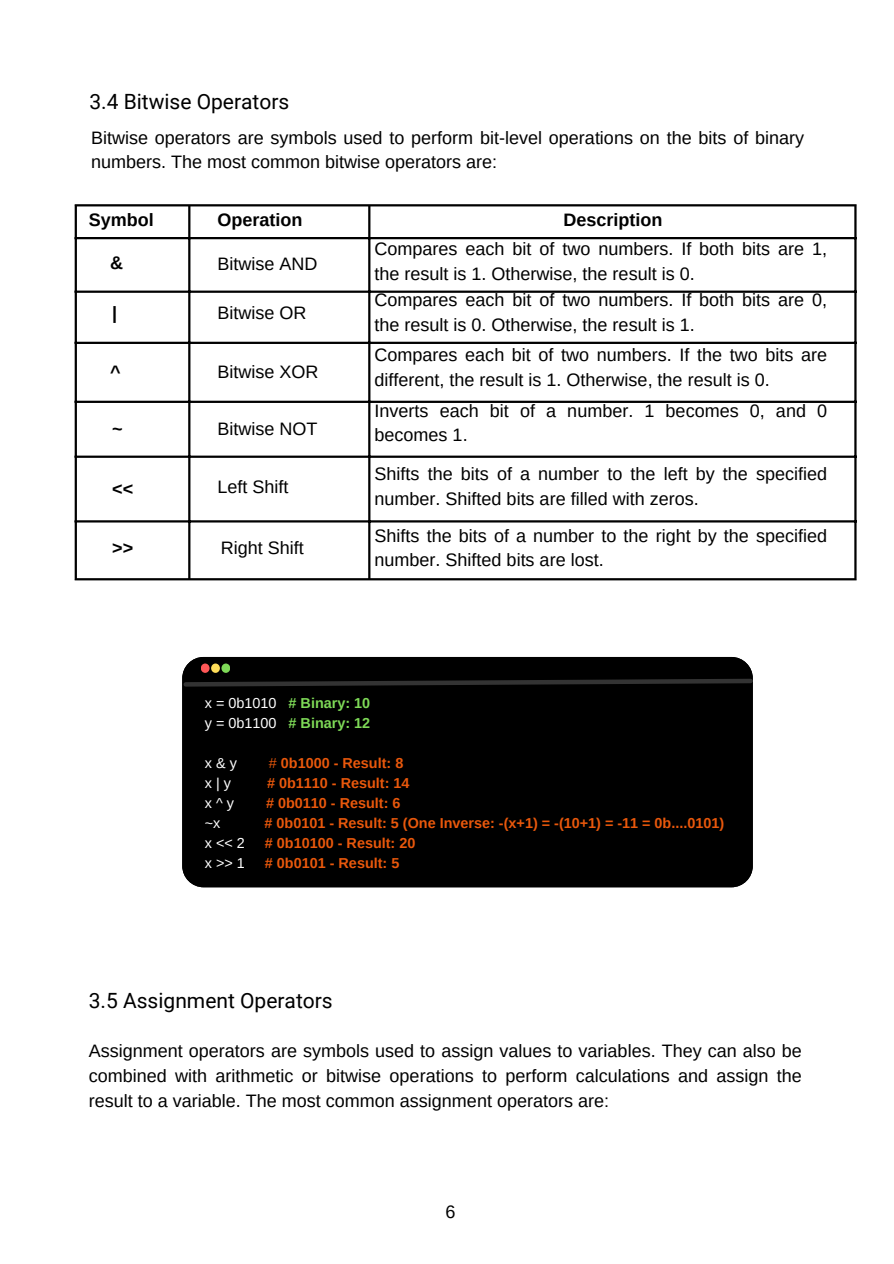
<style>
.page{position:relative;width:894px;height:1264px;background:#fff}
.page>*{position:absolute;margin:0;border:0;box-sizing:border-box;transform-origin:0 0}
.t1{font:21px "Roboto";color:#000}
.t2{font:18px/24.8px "Arimo";color:#000}
.t3{font:700 18px "Arimo";color:#000}
.t4{font:700 14.4px "Arimo";color:#e9580c}
.t5{font:14.4px "Arimo";color:#fff}
.t6{font:700 14.4px "Arimo";color:#7ed957}
.s1{font-weight:400}
</style>
<div class="page">
<hr style="left:75px;top:206px;width:2px;height:372px;background:#000">
<hr style="left:188px;top:206px;width:2px;height:372px;background:#000">
<hr style="left:368px;top:206px;width:2px;height:372px;background:#000">
<hr style="left:854px;top:206px;width:2px;height:372px;background:#000">
<hr style="left:75px;top:204px;width:781px;height:2px;background:#000">
<hr style="left:75px;top:237px;width:781px;height:2px;background:#000">
<hr style="left:75px;top:290px;width:781px;height:3px;background:#000">
<hr style="left:75px;top:342px;width:781px;height:2px;background:#000">
<hr style="left:75px;top:401px;width:781px;height:2px;background:#000">
<hr style="left:75px;top:455px;width:781px;height:3px;background:#000">
<hr style="left:75px;top:520px;width:781px;height:2px;background:#000">
<hr style="left:75px;top:578px;width:781px;height:2px;background:#000">
<div style="left:182px;top:657px;width:570px;height:230px;background:#000"></div>
<svg style="left:183px;top:678px;width:570px;height:9px;background:#191919"></svg>
<div style="left:201px;top:663px;width:8px;height:10px;background:#ff5757;border-radius:50%"></div>
<div style="left:211px;top:663px;width:9px;height:10px;background:#ffde59;border-radius:50%"></div>
<div style="left:221px;top:663px;width:9px;height:10px;background:#7ed957;border-radius:50%"></div>
<p class="t1" style="left:89px;top:89px;width:201px">3.4 Bitwise Operators</p>
<p class="t2" style="left:91px;top:125px;width:714px">Bitwise operators are symbols used to perform bit-level operations on the bits of binary numbers. The most common bitwise operators are:</p>
<p class="t3" style="left:89px;top:209px;width:66px">Symbol</p>
<p class="t3" style="left:217px;top:209px;width:86px">Operation</p>
<p class="t3" style="left:110px;top:253px;width:14px">&amp;</p>
<p class="t3" style="left:112px;top:302px;width:7px">|</p>
<p class="t2" style="left:217px;top:252px;width:101px">Bitwise AND</p>
<p class="t2" style="left:217px;top:300px;width:90px">Bitwise OR</p>
<p class="t3" style="left:110px;top:362px;width:12px">^</p>
<p class="t2" style="left:217px;top:359px;width:102px">Bitwise XOR</p>
<p class="t3" style="left:112px;top:419px;width:12px">~</p>
<p class="t2" style="left:217px;top:417px;width:101px">Bitwise NOT</p>
<p class="t3" style="left:112px;top:478px;width:22px">&lt;&lt;</p>
<p class="t2" style="left:217px;top:474px;width:72px">Left Shift</p>
<p class="t3" style="left:112px;top:538px;width:22px">&gt;&gt;</p>
<p class="t2" style="left:221px;top:535px;width:84px">Right Shift</p>
<p class="t3" style="left:563px;top:209px;width:100px">Description</p>
<p class="t2" style="left:374px;top:236px;width:454px">Compares each bit of two numbers. If both bits are 1, the result is 1. Otherwise, the result is 0.</p>
<p class="t2" style="left:374px;top:287px;width:454px">Compares each bit of two numbers. If both bits are 0, the result is 0. Otherwise, the result is 1.</p>
<p class="t2" style="left:374px;top:343px;width:454px">Compares each bit of two numbers. If the two bits are different, the result is 1. Otherwise, the result is 0.</p>
<p class="t2" style="left:374px;top:398px;width:454px">Inverts each bit of a number. 1 becomes 0, and 0 becomes 1.</p>
<p class="t2" style="left:374px;top:461px;width:454px">Shifts the bits of a number to the left by the specified number. Shifted bits are filled with zeros.</p>
<p class="t2" style="left:374px;top:523px;width:454px">Shifts the bits of a number to the right by the specified number. Shifted bits are lost.</p>
<p class="t5" style="left:205px;top:695px;width:73px">x = 0b1010</p>
<p class="t6" style="left:288px;top:695px;width:83px"># Binary: 10</p>
<p class="t5" style="left:205px;top:715px;width:73px">y = 0b1100</p>
<p class="t6" style="left:288px;top:715px;width:83px"># Binary: 12</p>
<p class="t5" style="left:205px;top:755px;width:33px">x&amp;y</p>
<p class="t4" style="left:269px;top:755px;width:136px"><span class="s1">#</span> 0b1000 - Result: 8</p>
<p class="t5" style="left:205px;top:775px;width:28px">x|y</p>
<p class="t4" style="left:267px;top:775px;width:144px"># 0b1110 - Result: 14</p>
<p class="t5" style="left:205px;top:795px;width:31px">x^y</p>
<p class="t4" style="left:266px;top:795px;width:136px"># 0b0110 - Result: 6</p>
<p class="t5" style="left:205px;top:815px;width:17px">~x</p>
<h1 class="t4" style="left:264px;top:815px;width:461px"># 0b0101 - Result: 5 (One Inverse: -(x+1) = -(10+1) = -11 = 0b....0101)</h1>
<h1 class="t5" style="left:205px;top:835px;width:41px">x&lt;&lt;2</h1>
<p class="t4" style="left:265px;top:835px;width:152px"># 0b10100 - Result: 20</p>
<p class="t5" style="left:205px;top:854px;width:41px">x&gt;&gt;1</p>
<p class="t4" style="left:265px;top:854px;width:136px"># 0b0101 - Result: 5</p>
<p class="t1" style="left:89px;top:988px;width:245px">3.5 Assignment Operators</p>
<p class="t2" style="left:89px;top:1038px;width:714px;text-align:justify">Assignment operators are symbols used to assign values to variables. They can also be combined with arithmetic or bitwise operations to perform calculations and assign the result to a variable. The most common assignment operators are:</p>
<h1 class="t2" style="left:445px;top:1198px;width:12px">6</h1>
</div>
